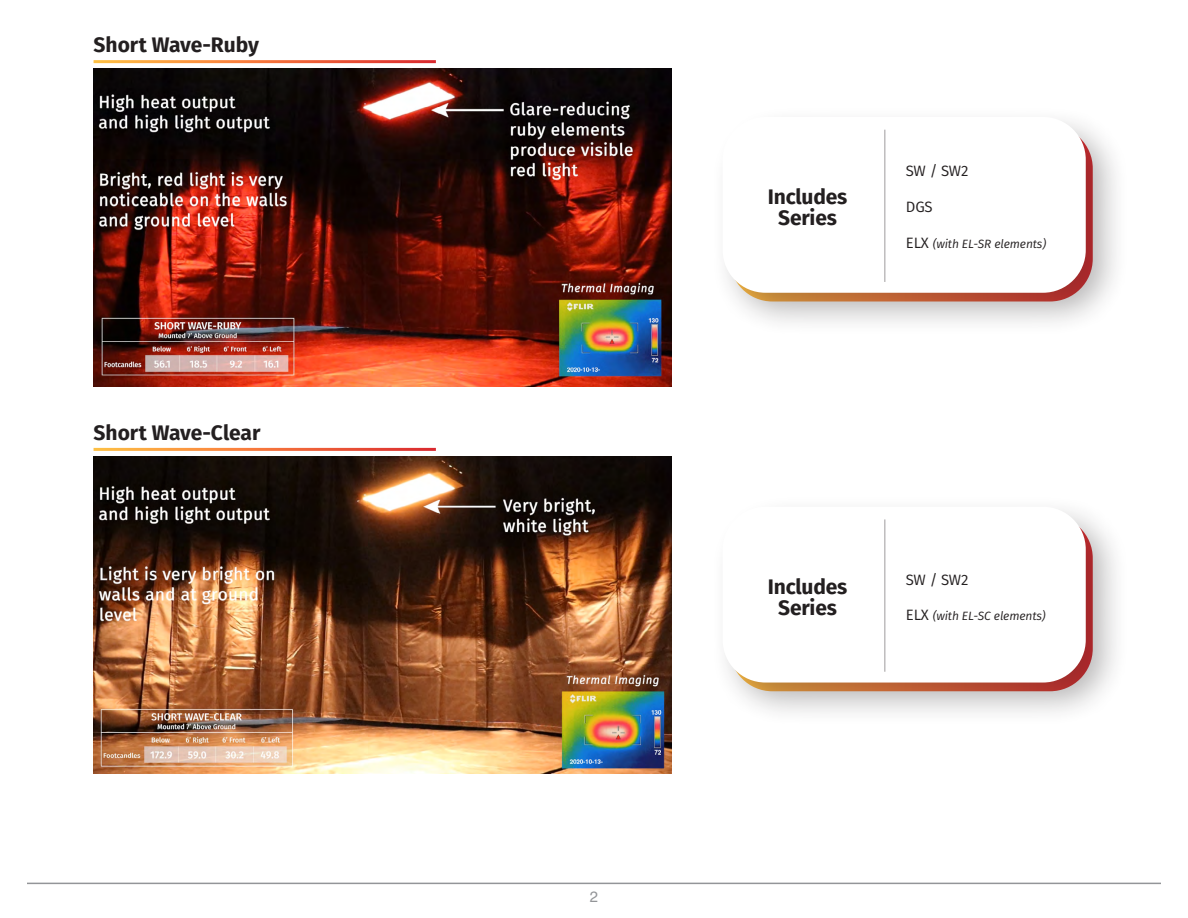
<style>
.page{position:relative;width:1188px;height:918px;background:#fff}
.page>*{position:absolute;margin:0;border:0;box-sizing:border-box;transform-origin:0 0}
.t1{font:700 21px/21px "Fira Sans";letter-spacing:-.01em;color:#231f20;text-align:center}
.t2{font:15px "Fira Sans";letter-spacing:-.02em;color:#231f20}
.t3{font:15px "Helvetica";color:#939598}
.t4{font:italic 12px "Fira Sans";letter-spacing:-.01em;color:#231f20}
.s1{font-style:normal;font-size:15px}
</style>
<div class="page">
<hr style="left:27px;top:883px;width:1134px;height:1px;background:#939598">
<img style="left:93px;top:69px;width:579px;height:317px">
<img style="left:94px;top:456px;width:578px;height:318px">
<div style="left:710px;top:105px;width:420px;height:232px;background:#231f20;opacity:.33"></div>
<div style="left:723px;top:117px;width:363px;height:176px;background:#fff;border-radius:43px"></div>
<div style="left:710px;top:495px;width:420px;height:232px;background:#231f20;opacity:.33"></div>
<div style="left:723px;top:507px;width:363px;height:176px;background:#fff;border-radius:43px"></div>
<hr style="left:884px;top:130px;width:2px;height:152px;background:#231f20">
<hr style="left:884px;top:519px;width:2px;height:153px;background:#231f20">
<p class="t1" style="left:94px;top:33px;width:167px">Short Wave-Ruby</p>
<p class="t1" style="left:94px;top:421px;width:169px">Short Wave-Clear</p>
<p class="t3" style="left:590px;top:888px;width:10px">2</p>
<p class="t1" style="left:768px;top:185px;width:81px">Includes<br>Series</p>
<p class="t2" style="left:906px;top:160px;width:64px">SW / SW2</p>
<p class="t2" style="left:906px;top:196px;width:28px">DGS</p>
<p class="t4" style="left:906px;top:235px;width:142px"><span class="s1">ELX</span> (with EL-SR elements)</p>
<p class="t1" style="left:768px;top:575px;width:81px">Includes<br>Series</p>
<p class="t2" style="left:906px;top:568px;width:64px">SW / SW2</p>
<p class="t4" style="left:906px;top:607px;width:141px"><span class="s1">ELX</span> (with EL-SC elements)</p>
</div>
